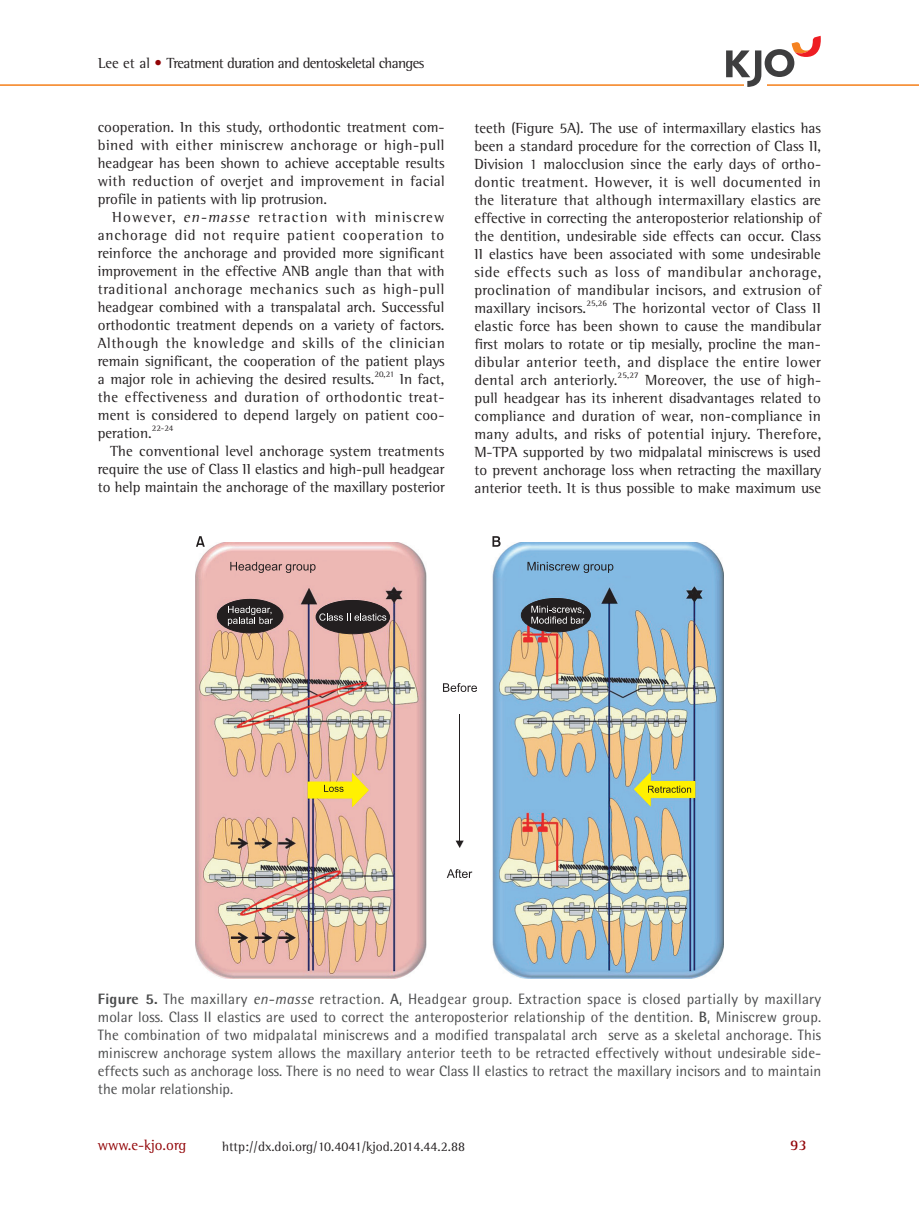
<style>
.page{position:relative;width:919px;height:1217px;background:#fff}
.page>*{position:absolute;margin:0;border:0;box-sizing:border-box;transform-origin:0 0}
.본문{font:15px/18px "Rotis Semi Serif Std";color:#231f20;text-align:justify}
.그림설명{font:15px/18px "Rotis Semi Sans Std";color:#4b4c4d;text-align:justify}
.본문-2{font:15px "Rotis Semi Serif Std";letter-spacing:-.04em;color:#231f20}
.t1{font:15px "Rotis Semi Serif Std";color:#920407}
.t2{font:700 15px "Rotis Semi Serif Std";color:#920407}
.t3{font:13.5px "Rotis Semi Serif Std";color:#231f20}
.본문-3{font:8.7px "Rotis Semi Serif Std";letter-spacing:.005em;color:#231f20}
.s1{color:#920407}
.s2{font-style:italic}
.s3{font-weight:800}
.s4{font-weight:700}
</style>
<div class="page">
<hr style="left:0;top:85px;width:918px;height:1px;background:#f58220">
<svg style="left:726px;top:36px;width:94px;height:51px"></svg>
<img style="left:196px;top:542px;width:527px;height:435px">
<svg style="left:443px;top:683px;width:34px;height:8px"></svg>
<svg style="left:446px;top:868px;width:26px;height:9px"></svg>
<hr style="left:459px;top:714px;width:1px;height:127px;background:#231f20">
<svg style="left:455px;top:840px;width:8px;height:7px"></svg>
<svg style="left:230px;top:561px;width:85px;height:12px"></svg>
<svg style="left:527px;top:561px;width:86px;height:12px"></svg>
<div style="left:217px;top:599px;width:66px;height:33px;background:#231f20;border-radius:50%"></div>
<div style="left:217px;top:599px;width:66px;height:34px;border:1px solid #231f20;border-radius:50%"></div>
<svg style="left:228px;top:606px;width:45px;height:19px"></svg>
<div style="left:316px;top:600px;width:73px;height:33px;background:#231f20;border-radius:50%"></div>
<div style="left:316px;top:600px;width:74px;height:33px;border:1px solid #231f20;border-radius:50%"></div>
<svg style="left:319px;top:613px;width:67px;height:7px"></svg>
<svg style="left:308px;top:772px;width:61px;height:35px;background:#ebcb55"></svg>
<svg style="left:633px;top:771px;width:62px;height:35px;background:#b4c771"></svg>
<div style="left:521px;top:598px;width:69px;height:33px;background:#231f20;border-radius:50%"></div>
<div style="left:521px;top:598px;width:69px;height:34px;border:1px solid #231f20;border-radius:50%"></div>
<svg style="left:531px;top:605px;width:53px;height:18px"></svg>
<svg style="left:196px;top:536px;width:9px;height:10px"></svg>
<svg style="left:492px;top:536px;width:8px;height:10px"></svg>
<p class="본문-2" style="left:98px;top:54px;width:328px">Lee et al <span class="s1">•</span> Treatment duration and dentoskeletal changes</p>
<p class="본문" style="left:98px;top:118px;width:348px;text-align:left">cooperation. In this study, orthodontic treatment com&shy;bined with either miniscrew anchorage or high-pull headgear has been shown to achieve acceptable results with reduction of overjet and improvement in facial profile in patients with lip protrusion.</p>
<p class="본문" style="left:98px;top:208px;width:348px;text-indent:14px">However, <span class="s2">en-masse</span> retraction with miniscrew anchorage did not require patient cooperation to reinforce the anchorage and provided more significant improvement in the effective ANB angle than that with traditional anchorage mechanics such as high-pull headgear combined with a transpalatal arch. Successful orthodontic treatment depends on a variety of factors.<br>Although the knowledge and skills of the clinician remain significant, the cooperation of the patient plays a major role in achieving the desired results.</p>
<p class="본문-3" style="left:374px;top:368px;width:21px">20,21</p>
<p class="본문" style="left:98px;top:370px;width:348px;text-indent:302px">In fact, the effectiveness and duration of orthodontic treat&shy;ment is considered to depend largely on patient coo&shy;peration.</p>
<p class="본문-3" style="left:152px;top:422px;width:23px">22-24</p>
<p class="본문" style="left:98px;top:442px;width:348px;text-indent:12px">The conventional level anchorage system treatments require the use of Class II elastics and high-pull headgear to help maintain the anchorage of the maxillary posterior</p>
<p class="본문" style="left:474px;top:119px;width:348px">teeth (Figure 5A). The use of intermaxillary elastics has been a standard procedure for the correction of Class II, Division 1 malocclusion since the early days of ortho&shy;dontic treatment. However, it is well documented in the literature that although intermaxillary elastics are effective in correcting the anteroposterior relationship of the dentition, undesirable side effects can occur. Class II elastics have been associated with some undesirable side effects such as loss of mandibular anchorage, proclination of mandibular incisors, and extrusion of maxillary incisors.</p>
<p class="본문-3" style="left:586px;top:298px;width:22px">25,26</p>
<p class="본문" style="left:474px;top:299px;width:348px;text-align:left;text-indent:139px">The horizontal vector of Class II elastic force has been shown to cause the mandibular first molars to rotate or tip mesially, procline the man&shy;dibular anterior teeth, and displace the entire lower dental arch anteriorly.</p>
<p class="본문-3" style="left:617px;top:370px;width:22px">25,27</p>
<p class="본문" style="left:474px;top:371px;width:348px;text-indent:171px">Moreover, the use of high&shy;pull headgear has its inherent disadvantages related to compliance and duration of wear, non-compliance in many adults, and risks of potential injury. Therefore, M-TPA supported by two midpalatal miniscrews is used to prevent anchorage loss when retracting the maxillary anterior teeth. It is thus possible to make maximum use</p>
<p class="그림설명" style="left:98px;top:989px;width:725px"><span class="s3">Figure 5.</span> The maxillary <span class="s2">en-masse</span> retraction. <span class="s4">A</span>, Headgear group. Extraction space is closed partially by maxillary molar loss. Class II elastics are used to correct the anteroposterior relationship of the dentition. <span class="s4">B</span>, Miniscrew group.<br>The combination of two midpalatal miniscrews and a modified transpalatal arch serve as a skeletal anchorage. This miniscrew anchorage system allows the maxillary anterior teeth to be retracted effectively without undesirable side&shy;effects such as anchorage loss. There is no need to wear Class II elastics to retract the maxillary incisors and to maintain the molar relationship.</p>
<p class="t1" style="left:98px;top:1135px;width:90px">www.e-kjo.org</p>
<p class="t3" style="left:222px;top:1138px;width:244px">http://dx.doi.org/10.4041/kjod.2014.44.2.88</p>
<p class="t2" style="left:790px;top:1135px;width:18px">93</p>
</div>
